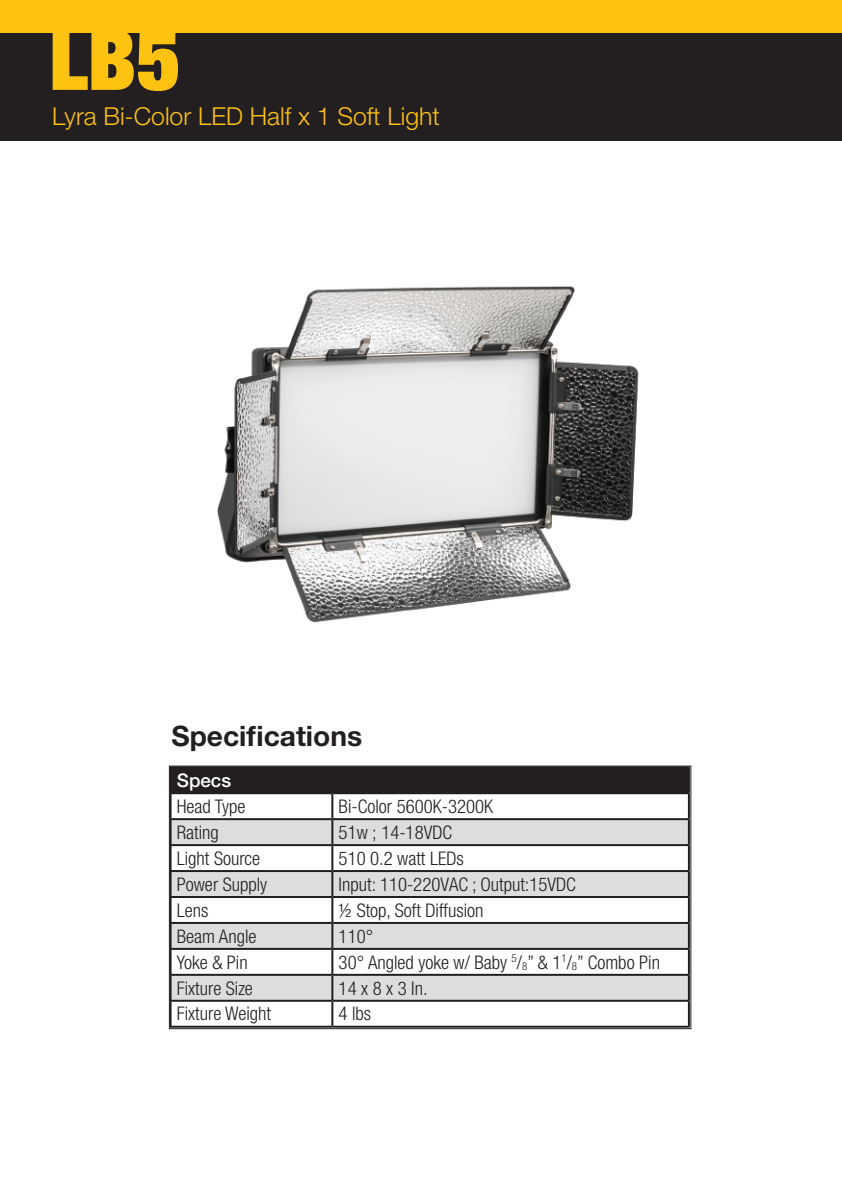
<style>
.page{position:relative;width:842px;height:1191px;background:#fff}
.page>*{position:absolute;margin:0;border:0;box-sizing:border-box;transform-origin:0 0}
.t1{font:900 condensed 83.8px "Helvetica Neue LT Std";color:#fec210}
.t2{font:700 28.2px "Helvetica Neue LT Std";color:#231f20}
.t3{font:300 24.8px "Helvetica Neue LT Std";color:#fec210}
.t4{font:300 condensed 18.8px "Helvetica Neue LT Std";color:#231f20}
.t5{font:500 18.8px "Helvetica Neue LT Std";color:#fff}
</style>
<div class="page">
<div style="left:1px;top:31px;width:841px;height:109px;background:#231f20"></div>
<div style="left:1px;top:0;width:841px;height:33px;background:#fec210"></div>
<img style="left:217px;top:286px;width:422px;height:337px">
<div style="left:171px;top:767px;width:518px;height:26px;background:#231f20"></div>
<div style="left:172px;top:820px;width:516px;height:24px;background:#dcdddf"></div>
<div style="left:172px;top:872px;width:516px;height:24px;background:#dcdddf"></div>
<svg style="left:172px;top:924px;width:516px;height:76px;fill:#dcdddf"></svg>
<hr style="left:170px;top:792px;width:162px;height:2px;background:#231f20">
<hr style="left:170px;top:794px;width:2px;height:24px;background:#231f20">
<hr style="left:332px;top:792px;width:357px;height:2px;background:#231f20">
<hr style="left:331px;top:794px;width:2px;height:24px;background:#231f20">
<hr style="left:688px;top:794px;width:2px;height:24px;background:#231f20">
<hr style="left:170px;top:818px;width:162px;height:2px;background:#231f20">
<hr style="left:170px;top:820px;width:2px;height:24px;background:#231f20">
<hr style="left:332px;top:818px;width:357px;height:2px;background:#231f20">
<hr style="left:331px;top:820px;width:2px;height:24px;background:#231f20">
<hr style="left:688px;top:820px;width:2px;height:24px;background:#231f20">
<hr style="left:170px;top:844px;width:162px;height:2px;background:#231f20">
<hr style="left:170px;top:846px;width:2px;height:24px;background:#231f20">
<hr style="left:332px;top:844px;width:357px;height:2px;background:#231f20">
<hr style="left:331px;top:846px;width:2px;height:24px;background:#231f20">
<hr style="left:688px;top:846px;width:2px;height:24px;background:#231f20">
<hr style="left:170px;top:870px;width:162px;height:2px;background:#231f20">
<hr style="left:170px;top:872px;width:2px;height:24px;background:#231f20">
<hr style="left:332px;top:870px;width:357px;height:2px;background:#231f20">
<hr style="left:331px;top:872px;width:2px;height:24px;background:#231f20">
<hr style="left:688px;top:872px;width:2px;height:24px;background:#231f20">
<hr style="left:170px;top:896px;width:162px;height:2px;background:#231f20">
<hr style="left:170px;top:898px;width:2px;height:24px;background:#231f20">
<hr style="left:332px;top:896px;width:357px;height:2px;background:#231f20">
<hr style="left:331px;top:898px;width:2px;height:24px;background:#231f20">
<hr style="left:688px;top:898px;width:2px;height:24px;background:#231f20">
<hr style="left:170px;top:922px;width:162px;height:2px;background:#231f20">
<hr style="left:170px;top:924px;width:2px;height:24px;background:#231f20">
<hr style="left:332px;top:922px;width:357px;height:2px;background:#231f20">
<hr style="left:331px;top:924px;width:2px;height:24px;background:#231f20">
<hr style="left:688px;top:924px;width:2px;height:24px;background:#231f20">
<hr style="left:170px;top:948px;width:162px;height:2px;background:#231f20">
<hr style="left:170px;top:950px;width:2px;height:24px;background:#231f20">
<hr style="left:332px;top:948px;width:357px;height:2px;background:#231f20">
<hr style="left:331px;top:950px;width:2px;height:24px;background:#231f20">
<hr style="left:688px;top:950px;width:2px;height:24px;background:#231f20">
<hr style="left:170px;top:974px;width:162px;height:2px;background:#231f20">
<hr style="left:170px;top:976px;width:2px;height:24px;background:#231f20">
<hr style="left:332px;top:974px;width:357px;height:2px;background:#231f20">
<hr style="left:331px;top:976px;width:2px;height:24px;background:#231f20">
<hr style="left:688px;top:976px;width:2px;height:24px;background:#231f20">
<hr style="left:170px;top:1000px;width:162px;height:2px;background:#231f20">
<hr style="left:170px;top:1001px;width:2px;height:25px;background:#231f20">
<hr style="left:332px;top:1000px;width:357px;height:2px;background:#231f20">
<hr style="left:331px;top:1001px;width:2px;height:25px;background:#231f20">
<hr style="left:688px;top:1001px;width:2px;height:25px;background:#231f20">
<hr style="left:170px;top:1026px;width:162px;height:2px;background:#231f20">
<hr style="left:332px;top:1026px;width:357px;height:2px;background:#231f20">
<div style="left:169px;top:766px;width:522px;height:263px;border:1px solid #231f20"></div>
<h1 class="t1" style="left:49px;top:6px;width:132px">LB5</h1>
<h3 class="t3" style="left:52px;top:101px;width:389px">Lyra Bi-Color LED Half x 1 Soft Light</h3>
<h2 class="t2" style="left:171px;top:718px;width:192px">Specifications</h2>
<p class="t5" style="left:177px;top:769px;width:56px">Specs</p>
<p class="t4" style="left:177px;top:795px;width:70px">Head Type</p>
<p class="t4" style="left:339px;top:795px;width:156px">Bi-Color 5600K-3200K</p>
<p class="t4" style="left:177px;top:821px;width:44px">Rating</p>
<p class="t4" style="left:339px;top:821px;width:115px">51w ; 14-18VDC</p>
<p class="t4" style="left:177px;top:847px;width:85px">Light Source</p>
<p class="t4" style="left:339px;top:847px;width:127px">510 0.2 watt LEDs</p>
<p class="t4" style="left:177px;top:873px;width:92px">Power Supply</p>
<p class="t4" style="left:339px;top:873px;width:239px">Input: 110-220VAC ; Output:15VDC</p>
<p class="t4" style="left:177px;top:899px;width:33px">Lens</p>
<p class="t4" style="left:339px;top:899px;width:146px">½ Stop, Soft Diffusion</p>
<p class="t4" style="left:177px;top:925px;width:81px">Beam Angle</p>
<p class="t4" style="left:339px;top:925px;width:36px">110°</p>
<p class="t4" style="left:177px;top:951px;width:72px">Yoke &amp; Pin</p>
<p class="t4" style="left:339px;top:951px;width:323px">30° Angled yoke w/ Baby <sup>5</sup>/<sub>8</sub>” &amp; 1<sup>1</sup>/<sub>8</sub>” Combo Pin</p>
<p class="t4" style="left:177px;top:977px;width:78px">Fixture Size</p>
<p class="t4" style="left:339px;top:977px;width:90px">14 x 8 x 3 In.</p>
<p class="t4" style="left:177px;top:1003px;width:96px">Fixture Weight</p>
<p class="t4" style="left:339px;top:1003px;width:34px">4 lbs</p>
</div>
